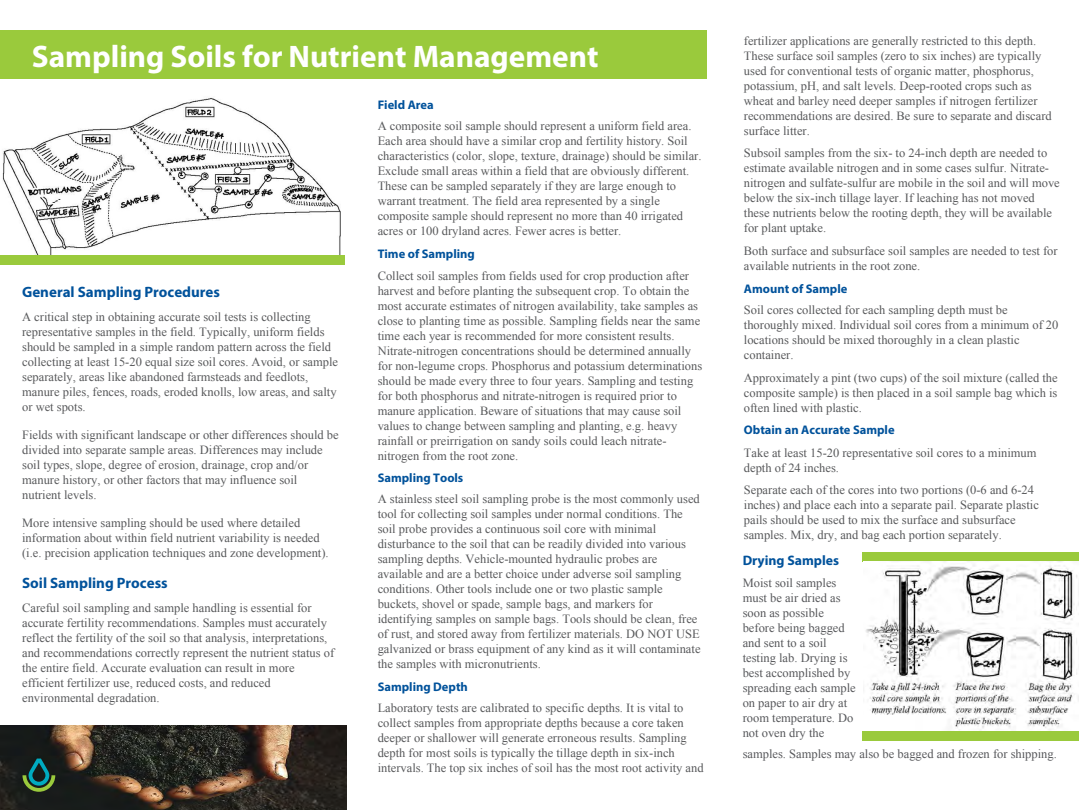
<style>
.page{position:relative;width:1080px;height:810px;background:#fff}
.page>*{position:absolute;margin:0;border:0;box-sizing:border-box;transform-origin:0 0}
.t1{font:700 31.25px "Myriad Pro";color:#fff}
.t2{font:700 15px "Myriad Pro";color:#00529b}
.t3{font:700 13.75px "Myriad Pro";color:#00529b}
.t4{font:12.5px/15px "Times New Roman";color:#58595b}
.t5{font:12.5px/15px "Times New Roman";color:#57585b}
.t6{font:700 12.5px "Myriad Pro";color:#00529b}
</style>
<div class="page">
<div style="left:0;top:253px;width:345px;height:11px;background:#9aca3c"></div>
<div style="left:1px;top:30px;width:706px;height:49px;background:#9aca3c"></div>
<img style="left:0;top:98px;width:344px;height:157px">
<img style="left:0;top:725px;width:346px;height:84px">
<svg style="left:22px;top:759px;width:33px;height:33px"></svg>
<div style="left:862px;top:553px;width:217px;height:8px;background:#9aca3c"></div>
<img style="left:866px;top:561px;width:213px;height:169px">
<div style="left:862px;top:731px;width:217px;height:9px;background:#9aca3c"></div>
<h1 class="t1" style="left:32px;top:36px;width:568px">Sampling Soils for Nutrient Management</h1>
<h2 class="t2" style="left:22px;top:282px;width:199px">General Sampling Procedures</h2>
<p class="t4" style="left:22px;top:309px;width:317px">A critical step in obtaining accurate soil tests is collecting representative samples in the field. Typically, uniform fields should be sampled in a simple random pattern across the field collecting at least 15-20 equal size soil cores. Avoid, or sample separately, areas like abandoned farmsteads and feedlots, manure piles, fences, roads, eroded knolls, low areas, and salty or wet spots.</p>
<p class="t4" style="left:22px;top:427px;width:318px">Fields with significant landscape or other differences should be divided into separate sample areas. Differences may include soil types, slope, degree of erosion, drainage, crop and/or manure history, or other factors that may influence soil nutrient levels.</p>
<p class="t4" style="left:22px;top:515px;width:299px">More intensive sampling should be used where detailed information about within field nutrient variability is needed</p>
<p class="t4" style="left:22px;top:545px;width:308px">(i.e. precision application techniques and zone development).</p>
<h3 class="t2" style="left:22px;top:573px;width:147px">Soil Sampling Process</h3>
<p class="t4" style="left:22px;top:600px;width:314px">Careful soil sampling and sample handling is essential for accurate fertility recommendations. Samples must accurately reflect the fertility of the soil so that analysis, interpretations, and recommendations correctly represent the nutrient status of the entire field. Accurate evaluation can result in more efficient fertilizer use, reduced costs, and reduced environmental degradation.</p>
<h4 class="t6" style="left:378px;top:96px;width:58px">Field Area</h4>
<p class="t4" style="left:378px;top:118px;width:325px">A composite soil sample should represent a uniform field area.<br>Each area should have a similar crop and fertility history. Soil characteristics (color, slope, texture, drainage) should be similar.<br>Exclude small areas within a field that are obviously different.<br>These can be sampled separately if they are large enough to warrant treatment. The field area represented by a single composite sample should represent no more than 40 irrigated acres or 100 dryland acres. Fewer acres is better.</p>
<h5 class="t6" style="left:378px;top:246px;width:99px">Time of Sampling</h5>
<p class="t4" style="left:378px;top:268px;width:326px">Collect soil samples from fields used for crop production after harvest and before planting the subsequent crop. To obtain the most accurate estimates of nitrogen availability, take samples as close to planting time as possible. Sampling fields near the same time each year is recommended for more consistent results.<br>Nitrate-nitrogen concentrations should be determined annually for non-legume crops. Phosphorus and potassium determinations should be made every three to four years. Sampling and testing for both phosphorus and nitrate-nitrogen is required prior to manure application. Beware of situations that may cause soil values to change between sampling and planting, e.g. heavy rainfall or preirrigation on sandy soils could leach nitrate&shy;nitrogen from the root zone.</p>
<h6 class="t6" style="left:378px;top:469px;width:87px">Sampling Tools</h6>
<p class="t4" style="left:378px;top:492px;width:324px">A stainless steel soil sampling probe is the most commonly used tool for collecting soil samples under normal conditions. The soil probe provides a continuous soil core with minimal disturbance to the soil that can be readily divided into various sampling depths. Vehicle-mounted hydraulic probes are available and are a better choice under adverse soil sampling conditions. Other tools include one or two plastic sample buckets, shovel or spade, sample bags, and markers for identifying samples on sample bags. Tools should be clean, free of rust, and stored away from fertilizer materials. DO NOT USE galvanized or brass equipment of any kind as it will contaminate the samples with micronutrients.</p>
<p class="t6" style="left:378px;top:678px;width:92px">Sampling Depth</p>
<p class="t4" style="left:378px;top:700px;width:328px">Laboratory tests are calibrated to specific depths. It is vital to collect samples from appropriate depths because a core taken deeper or shallower will generate erroneous results. Sampling depth for most soils is typically the tillage depth in six-inch intervals. The top six inches of soil has the most root activity and</p>
<p class="t4" style="left:744px;top:33px;width:299px">fertilizer applications are generally restricted to this depth.<br>These surface soil samples (zero to six inches) are typically used for conventional tests of organic matter, phosphorus,</p>
<p class="t4" style="left:744px;top:78px;width:309px">potassium, pH, and salt levels. Deep-rooted crops such as wheat and barley need deeper samples if nitrogen fertilizer recommendations are desired. Be sure to separate and discard surface litter.</p>
<p class="t4" style="left:744px;top:145px;width:317px">Subsoil samples from the six- to 24-inch depth are needed to estimate available nitrogen and in some cases sulfur. Nitrate&shy;nitrogen and sulfate-sulfur are mobile in the soil and will move below the six-inch tillage layer. If leaching has not moved these nutrients below the rooting depth, they will be available for plant uptake.</p>
<p class="t4" style="left:744px;top:243px;width:315px">Both surface and subsurface soil samples are needed to test for available nutrients in the root zone.</p>
<h5 class="t6" style="left:744px;top:280px;width:105px">Amount of Sample</h5>
<p class="t4" style="left:744px;top:302px;width:316px">Soil cores collected for each sampling depth must be thoroughly mixed. Individual soil cores from a minimum of 20 locations should be mixed thoroughly in a clean plastic container.</p>
<p class="t4" style="left:744px;top:370px;width:315px;text-align:justify">Approximately a pint (two cups) of the soil mixture (called the composite sample) is then placed in a soil sample bag which is often lined with plastic.</p>
<p class="t6" style="left:744px;top:422px;width:152px">Obtain an Accurate Sample</p>
<p class="t4" style="left:744px;top:445px;width:294px">Take at least 15-20 representative soil cores to a minimum depth of 24 inches.</p>
<p class="t4" style="left:744px;top:482px;width:297px">Separate each of the cores into two portions (0-6 and 6-24 inches) and place each into a separate pail. Separate plastic pails should be used to mix the surface and subsurface samples. Mix, dry, and bag each portion separately.</p>
<p class="t3" style="left:743px;top:551px;width:98px">Drying Samples</p>
<p class="t5" style="left:743px;top:575px;width:115px">Moist soil samples must be air dried as soon as possible before being bagged and sent to a soil testing lab. Drying is best accomplished by spreading each sample on paper to air dry at room temperature. Do not oven dry the</p>
<p class="t5" style="left:743px;top:747px;width:316px">samples. Samples may also be bagged and frozen for shipping.</p>
</div>
